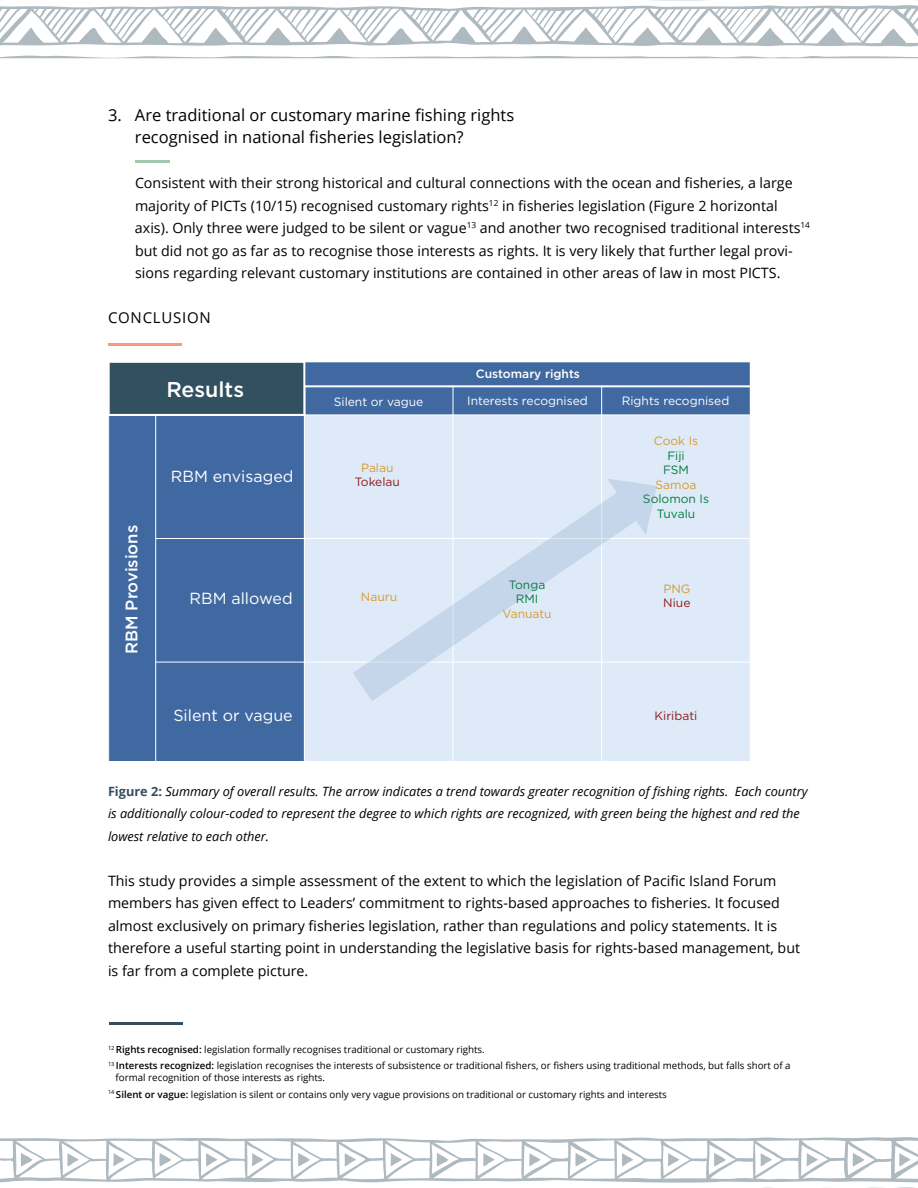
<style>
.page{position:relative;width:918px;height:1188px;background:#fff}
.page>*{position:absolute;margin:0;border:0;box-sizing:border-box;transform-origin:0 0}
.t1{font:500 21.45px "Gotham";color:#fff}
.t2{font:500 16.65px "Gotham";color:#fff}
.t3{font:16.5px/22.5px "Open Sans";color:#000}
.t4{font:16.05px "Gotham";color:#fff}
.t5{font:15px "Open Sans";letter-spacing:.05em;color:#000}
.t6{font:14.25px/22.5px "Open Sans";color:#000}
.t7{font:italic 12.75px/22.5px "Open Sans";color:#000}
.t8{font:12px "Gotham";color:#fff}
.t9{font:12px "Gotham";color:#da9a28}
.t10{font:12px/14.4px "Gotham";color:#027c3f;text-align:center}
.t11{font:12px "Gotham";color:#8e191c}
.t12{font:500 12px "Gotham";color:#fff}
.t13{font:12px/14.4px "Gotham";color:#037b3e;text-align:center}
.t14{font:9.75px/16.5px "Open Sans";color:#000}
.s1{font-weight:700;font-style:normal;color:#334f61}
.s2{font-weight:600}
</style>
<div class="page">
<hr style="left:135px;top:160px;width:35px;height:3px;background:#9ec9ad">
<hr style="left:108px;top:344px;width:73px;height:2px;background:#fc967d">
<div style="left:304px;top:362px;width:446px;height:24px;background:#4169a1"></div>
<div style="left:304px;top:386px;width:149px;height:29px;background:#4169a1"></div>
<div style="left:453px;top:386px;width:149px;height:29px;background:#4169a1"></div>
<div style="left:602px;top:386px;width:148px;height:29px;background:#4169a1"></div>
<div style="left:109px;top:415px;width:47px;height:346px;background:#4169a1"></div>
<div style="left:156px;top:415px;width:148px;height:123px;background:#4169a1"></div>
<div style="left:304px;top:415px;width:149px;height:123px;background:#deeaf7"></div>
<div style="left:453px;top:415px;width:149px;height:123px;background:#deeaf7"></div>
<div style="left:602px;top:415px;width:148px;height:123px;background:#deeaf7"></div>
<div style="left:156px;top:538px;width:148px;height:124px;background:#4169a1"></div>
<div style="left:304px;top:538px;width:149px;height:124px;background:#deeaf7"></div>
<div style="left:602px;top:538px;width:148px;height:124px;background:#deeaf7"></div>
<div style="left:156px;top:662px;width:148px;height:99px;background:#4169a1"></div>
<div style="left:304px;top:662px;width:149px;height:99px;background:#deeaf7"></div>
<div style="left:453px;top:662px;width:149px;height:99px;background:#deeaf7"></div>
<div style="left:602px;top:662px;width:148px;height:99px;background:#deeaf7"></div>
<hr style="left:155px;top:414px;width:1px;height:347px;background:#fff">
<hr style="left:304px;top:416px;width:1px;height:345px;background:#fff">
<hr style="left:453px;top:385px;width:1px;height:376px;background:#fff">
<hr style="left:601px;top:385px;width:1px;height:376px;background:#fff">
<hr style="left:303px;top:385px;width:448px;height:2px;background:#fff">
<hr style="left:305px;top:415px;width:446px;height:1px;background:#fff">
<hr style="left:155px;top:538px;width:596px;height:1px;background:#fff">
<hr style="left:155px;top:662px;width:596px;height:1px;background:#fff">
<div style="left:109px;top:362px;width:195px;height:53px;background:#335060"></div>
<div style="left:108px;top:361px;width:197px;height:55px;border:2px solid #fff"></div>
<svg style="left:353px;top:479px;width:304px;height:222px"></svg>
<hr style="left:109px;top:1023px;width:73px;height:2px;background:#334f61">
<svg style="left:0;top:1137px;width:918px;height:46px"></svg>
<svg style="left:763px;top:1187px;width:152px;height:1px"></svg>
<svg style="left:21px;top:1153px;width:12px;height:14px"></svg>
<svg style="left:65px;top:1152px;width:14px;height:20px"></svg>
<svg style="left:113px;top:1153px;width:12px;height:13px"></svg>
<svg style="left:159px;top:1153px;width:12px;height:14px"></svg>
<svg style="left:203px;top:1152px;width:14px;height:20px"></svg>
<svg style="left:252px;top:1153px;width:11px;height:13px"></svg>
<svg style="left:298px;top:1153px;width:12px;height:14px"></svg>
<svg style="left:342px;top:1152px;width:14px;height:20px"></svg>
<svg style="left:390px;top:1153px;width:12px;height:13px"></svg>
<svg style="left:437px;top:1153px;width:12px;height:14px"></svg>
<svg style="left:481px;top:1152px;width:14px;height:20px"></svg>
<svg style="left:529px;top:1153px;width:13px;height:13px"></svg>
<svg style="left:575px;top:1153px;width:12px;height:14px"></svg>
<svg style="left:619px;top:1152px;width:14px;height:20px"></svg>
<svg style="left:668px;top:1153px;width:11px;height:13px"></svg>
<svg style="left:714px;top:1153px;width:12px;height:14px"></svg>
<svg style="left:758px;top:1152px;width:14px;height:20px"></svg>
<svg style="left:806px;top:1153px;width:12px;height:13px"></svg>
<svg style="left:853px;top:1153px;width:11px;height:14px"></svg>
<svg style="left:896px;top:1152px;width:15px;height:20px"></svg>
<svg style="left:0;top:0;width:918px;height:47px"></svg>
<svg style="left:0;top:56px;width:918px;height:2px"></svg>
<p class="t3" style="left:135px;top:103px;width:381px;text-indent:-27px">3. Are traditional or customary marine fishing rights recognised in national fisheries legislation?</p>
<p class="t6" style="left:135px;top:171px;width:677px">Consistent with their strong historical and cultural connections with the ocean and fisheries, a large majority of PICTs (10/15) recognised customary rights<sup>12</sup> in fisheries legislation (Figure 2 horizontal axis). Only three were judged to be silent or vague<sup>13</sup> and another two recognised traditional interests<sup>14 </sup>but did not go as far as to recognise those interests as rights. It is very likely that further legal provi&shy;sions regarding relevant customary institutions are contained in other areas of law in most PICTS.</p>
<p class="t5" style="left:108px;top:307px;width:104px">CONCLUSION</p>
<p class="t2" style="left:122px;top:654px;width:131px;rotate:-90deg">RBM Provisions</p>
<h1 class="t1" style="left:166px;top:377px;width:79px">Results</h1>
<p class="t4" style="left:171px;top:468px;width:124px">RBM envisaged</p>
<p class="t4" style="left:190px;top:590px;width:105px">RBM allowed</p>
<p class="t4" style="left:173px;top:707px;width:121px">Silent or vague</p>
<p class="t8" style="left:334px;top:395px;width:91px">Silent or vague</p>
<p class="t9" style="left:361px;top:461px;width:34px">Palau</p>
<p class="t11" style="left:355px;top:475px;width:47px">Tokelau</p>
<p class="t9" style="left:361px;top:590px;width:38px">Nauru</p>
<p class="t12" style="left:476px;top:367px;width:106px">Customary rights</p>
<p class="t8" style="left:467px;top:394px;width:122px">Interests recognised</p>
<p class="t8" style="left:622px;top:394px;width:109px">Rights recognised</p>
<p class="t13" style="left:509px;top:577px;width:38px">Tonga<br>RMI</p>
<p class="t9" style="left:503px;top:607px;width:51px">Vanuatu</p>
<p class="t9" style="left:654px;top:435px;width:46px">Cook Is</p>
<p class="t10" style="left:663px;top:448px;width:28px">Fiji<br>FSM</p>
<p class="t9" style="left:656px;top:478px;width:42px">Samoa</p>
<p class="t10" style="left:643px;top:491px;width:68px">Solomon Is<br>Tuvalu</p>
<p class="t9" style="left:663px;top:582px;width:28px">PNG</p>
<p class="t11" style="left:663px;top:596px;width:29px">Niue</p>
<p class="t11" style="left:655px;top:709px;width:44px">Kiribati</p>
<p class="t7" style="left:108px;top:779px;width:701px"><span class="s1">Figure 2:</span> Summary of overall results. The arrow indicates a trend towards greater recognition of fishing rights. Each country is additionally colour-coded to represent the degree to which rights are recognized, with green being the highest and red the lowest relative to each other.</p>
<p class="t6" style="left:108px;top:869px;width:694px">This study provides a simple assessment of the extent to which the legislation of Pacific Island Forum members has given effect to Leaders’ commitment to rights-based approaches to fisheries. It focused almost exclusively on primary fisheries legislation, rather than regulations and policy statements. It is therefore a useful starting point in understanding the legislative basis for rights-based management, but is far from a complete picture.</p>
<p class="t14" style="left:108px;top:1041px;width:684px"><sup>12</sup> <span class="s2">Rights recognised:</span> legislation formally recognises traditional or customary rights.<br><sup>13</sup> <span class="s2">Interests recognized:</span> legislation recognises the interests of subsistence or traditional fishers, or fishers using traditional methods, but falls short of a</p>
<p class="t14" style="left:108px;top:1069px;width:560px;text-indent:8px">formal recognition of those interests as rights.<br><sup>14</sup> <span class="s2">Silent or vague:</span> legislation is silent or contains only very vague provisions on traditional or customary rights and interests</p>
</div>
